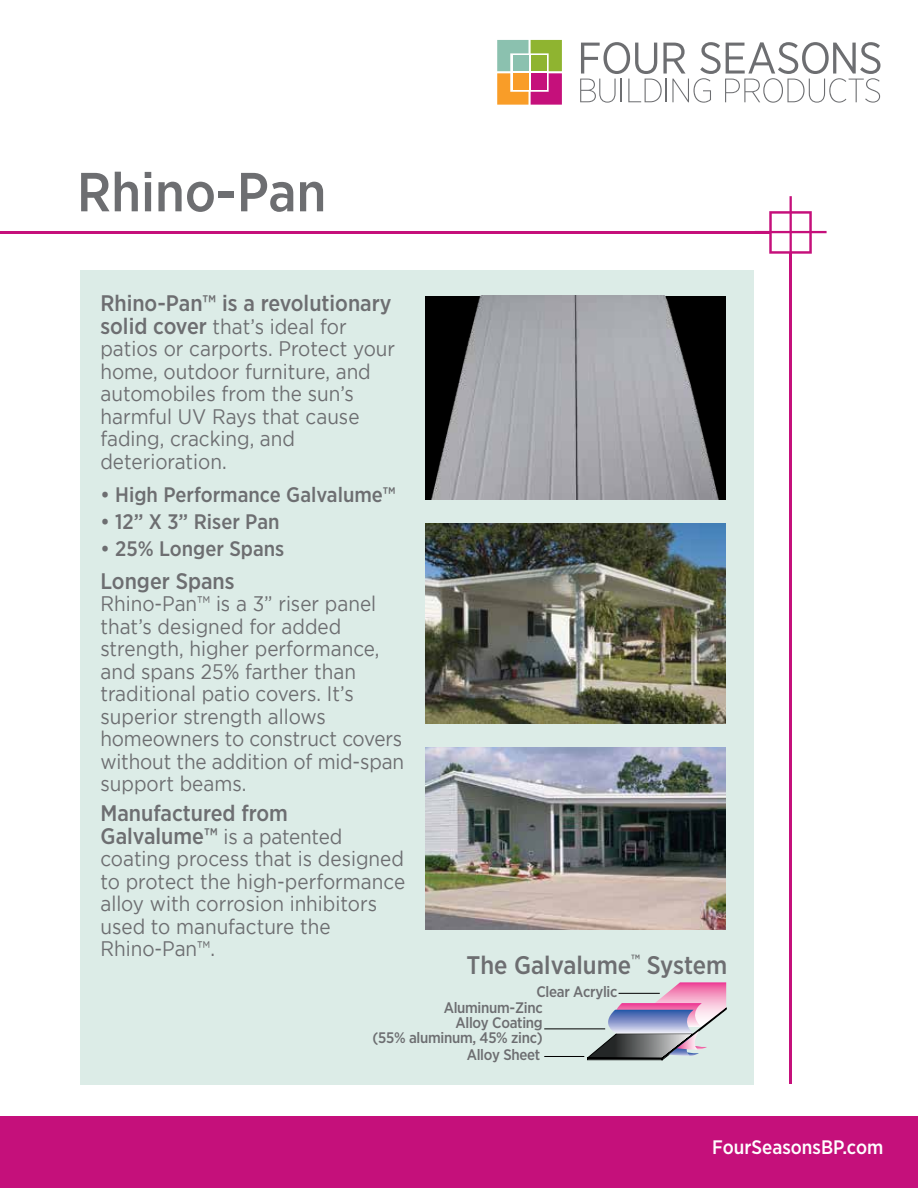
<style>
.page{position:relative;width:918px;height:1188px;background:#fff}
.page>*{position:absolute;margin:0;border:0;box-sizing:border-box;transform-origin:0 0}
.t1{font:500 54.9px "Gotham Narrow";color:#6d6e71}
.t2{font:500 25.5px "Gotham Narrow";color:#6d6e71}
.t3{font:500 22.5px "Gotham Narrow";color:#6d6e71}
.t4{font:21px/22.5px "Gotham";color:#6d6e71;scale:.9 1}
.t5{font:500 21px "Gotham Narrow";color:#6d6e71}
.t6{font:500 19.5px "Gotham Narrow";color:#fff}
.t7{font:500 15.3px/15.3px "Gotham Narrow";letter-spacing:-.02em;color:#6d6e71;text-align:right}
.s1{font-family:"Gotham Narrow";font-weight:500;font-size:22.5px}
</style>
<div class="page">
<div style="left:80px;top:270px;width:674px;height:814px;background:#dcece7"></div>
<svg style="left:755px;top:196px;width:72px;height:58px"></svg>
<hr style="left:789px;top:254px;width:3px;height:830px;background:#c5107b">
<hr style="left:0;top:231px;width:769px;height:2px;background:#c5107b">
<svg style="left:497px;top:40px;width:65px;height:65px;background:#bf9875"></svg>
<svg style="left:580px;top:42px;width:300px;height:61px"></svg>
<div style="left:0;top:1116px;width:918px;height:72px;background:#c5107b"></div>
<img style="left:426px;top:296px;width:300px;height:204px">
<img style="left:426px;top:747px;width:300px;height:183px">
<img style="left:426px;top:524px;width:300px;height:200px">
<hr style="left:544px;top:1029px;width:61px;height:1px;background:#000">
<svg style="left:587px;top:982px;width:139px;height:78px"></svg>
<hr style="left:619px;top:993px;width:41px;height:1px;background:#000">
<hr style="left:544px;top:1056px;width:40px;height:1px;background:#000">
<h1 class="t1" style="left:77px;top:157px;width:251px">Rhino-Pan</h1>
<p class="t3" style="left:100px;top:289px;width:293px">Rhino-Pan™ is a revolutionary</p>
<p class="t4" style="left:100px;top:315px;width:329px"><span class="s1">solid cover</span> that’s ideal for patios or carports. Protect your home, outdoor furniture, and automobiles from the sun’s harmful UV Rays that cause fading, cracking, and deterioration.</p>
<p class="t5" style="left:100px;top:481px;width:297px">• High Performance Galvalume™</p>
<p class="t5" style="left:100px;top:508px;width:181px">• 12” X 3” Riser Pan</p>
<p class="t5" style="left:100px;top:535px;width:185px">• 25% Longer Spans</p>
<p class="t3" style="left:100px;top:567px;width:136px">Longer Spans</p>
<p class="t4" style="left:100px;top:592px;width:339px">Rhino-Pan™ is a 3” riser panel that’s designed for added strength, higher performance, and spans 25% farther than traditional patio covers. It’s superior strength allows homeowners to construct covers without the addition of mid-span support beams.</p>
<p class="t3" style="left:100px;top:799px;width:189px">Manufactured from</p>
<p class="t4" style="left:100px;top:825px;width:340px"><span class="s1">Galvalume™</span> is a patented coating process that is designed to protect the high-performance alloy with corrosion inhibitors used to manufacture the<br>Rhino-Pan™.</p>
<p class="t2" style="left:467px;top:948px;width:262px">The Galvalume<sup>™</sup> System</p>
<p class="t7" style="left:373px;top:1000px;width:172px">Aluminum-Zinc<br>Alloy Coating<br>(55% aluminum, 45% zinc)</p>
<p class="t7" style="left:537px;top:984px;width:82px">Clear Acrylic</p>
<p class="t7" style="left:467px;top:1047px;width:75px">Alloy Sheet</p>
<p class="t6" style="left:712px;top:1134px;width:173px">FourSeasonsBP.com</p>
</div>
